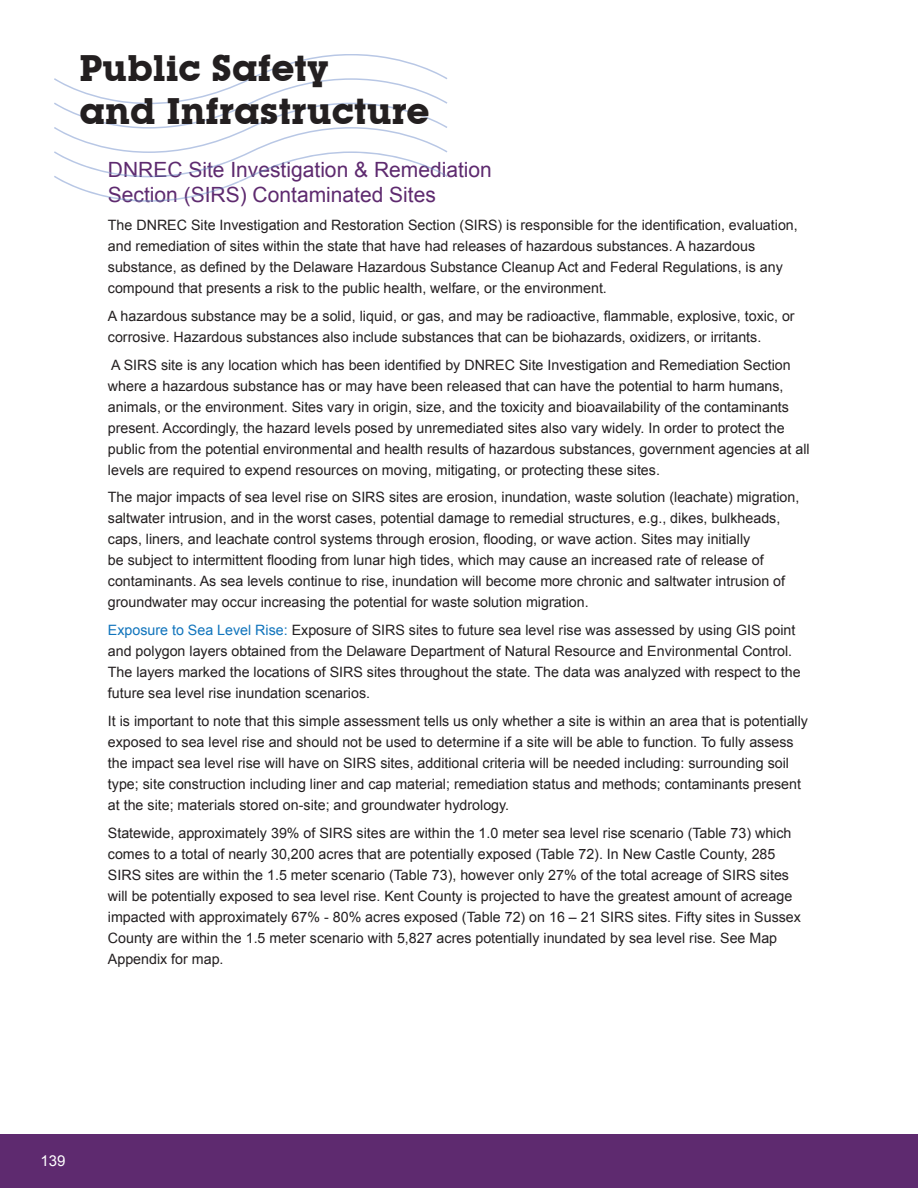
<style>
.page{position:relative;width:918px;height:1188px;background:#fff}
.page>*{position:absolute;margin:0;border:0;box-sizing:border-box;transform-origin:0 0}
.t1{font:700 36px/43.2px "Lubalin Graph IT Cby BT";color:#231f20}
.t2{font:21px/25.2px "Arial";color:#554482}
.t3{font:15px "Arial";color:#fff}
.t4{font:14.25px/21px "Arial";color:#231f20}
.s1{color:#1074bc}
</style>
<div class="page">
<div style="left:0;top:1134px;width:918px;height:54px;background:#5e2a6f"></div>
<svg style="left:54px;top:54px;width:393px;height:97px"></svg>
<svg style="left:54px;top:151px;width:393px;height:51px"></svg>
<h1 class="t1" style="left:79px;top:47px;width:352px">Public Safety<br>and Infrastructure</h1>
<h2 class="t2" style="left:108px;top:157px;width:385px">DNREC Site Investigation &amp; Remediation<br>Section (SIRS) Contaminated Sites</h2>
<p class="t4" style="left:108px;top:215px;width:691px">The DNREC Site Investigation and Restoration Section (SIRS) is responsible for the identification, evaluation, and remediation of sites within the state that have had releases of hazardous substances. A hazardous substance, as defined by the Delaware Hazardous Substance Cleanup Act and Federal Regulations, is any compound that presents a risk to the public health, welfare, or the environment.</p>
<p class="t4" style="left:108px;top:306px;width:688px">A hazardous substance may be a solid, liquid, or gas, and may be radioactive, flammable, explosive, toxic, or corrosive. Hazardous substances also include substances that can be biohazards, oxidizers, or irritants.</p>
<p class="t4" style="left:108px;top:354px;width:703px">A SIRS site is any location which has been identified by DNREC Site Investigation and Remediation Section where a hazardous substance has or may have been released that can have the potential to harm humans, animals, or the environment. Sites vary in origin, size, and the toxicity and bioavailability of the contaminants present. Accordingly, the hazard levels posed by unremediated sites also vary widely. In order to protect the public from the potential environmental and health results of hazardous substances, government agencies at all levels are required to expend resources on moving, mitigating, or protecting these sites.</p>
<p class="t4" style="left:108px;top:487px;width:693px">The major impacts of sea level rise on SIRS sites are erosion, inundation, waste solution (leachate) migration, saltwater intrusion, and in the worst cases, potential damage to remedial structures, e.g., dikes, bulkheads, caps, liners, and leachate control systems through erosion, flooding, or wave action. Sites may initially<br>be subject to intermittent flooding from lunar high tides, which may cause an increased rate of release of contaminants. As sea levels continue to rise, inundation will become more chronic and saltwater intrusion of groundwater may occur increasing the potential for waste solution migration.</p>
<p class="t4" style="left:108px;top:620px;width:694px"><span class="s1">Exposure to Sea Level Rise:</span> Exposure of SIRS sites to future sea level rise was assessed by using GIS point and polygon layers obtained from the Delaware Department of Natural Resource and Environmental Control.<br>The layers marked the locations of SIRS sites throughout the state. The data was analyzed with respect to the future sea level rise inundation scenarios.</p>
<p class="t4" style="left:108px;top:711px;width:702px">It is important to note that this simple assessment tells us only whether a site is within an area that is potentially exposed to sea level rise and should not be used to determine if a site will be able to function. To fully assess the impact sea level rise will have on SIRS sites, additional criteria will be needed including: surrounding soil type; site construction including liner and cap material; remediation status and methods; contaminants present at the site; materials stored on-site; and groundwater hydrology.</p>
<p class="t4" style="left:108px;top:822px;width:695px">Statewide, approximately 39% of SIRS sites are within the 1.0 meter sea level rise scenario (Table 73) which comes to a total of nearly 30,200 acres that are potentially exposed (Table 72). In New Castle County, 285<br>SIRS sites are within the 1.5 meter scenario (Table 73), however only 27% of the total acreage of SIRS sites will be potentially exposed to sea level rise. Kent County is projected to have the greatest amount of acreage impacted with approximately 67% - 80% acres exposed (Table 72) on 16 – 21 SIRS sites. Fifty sites in Sussex County are within the 1.5 meter scenario with 5,827 acres potentially inundated by sea level rise. See Map Appendix for map.</p>
<p class="t3" style="left:40px;top:1151px;width:27px">139</p>
</div>
